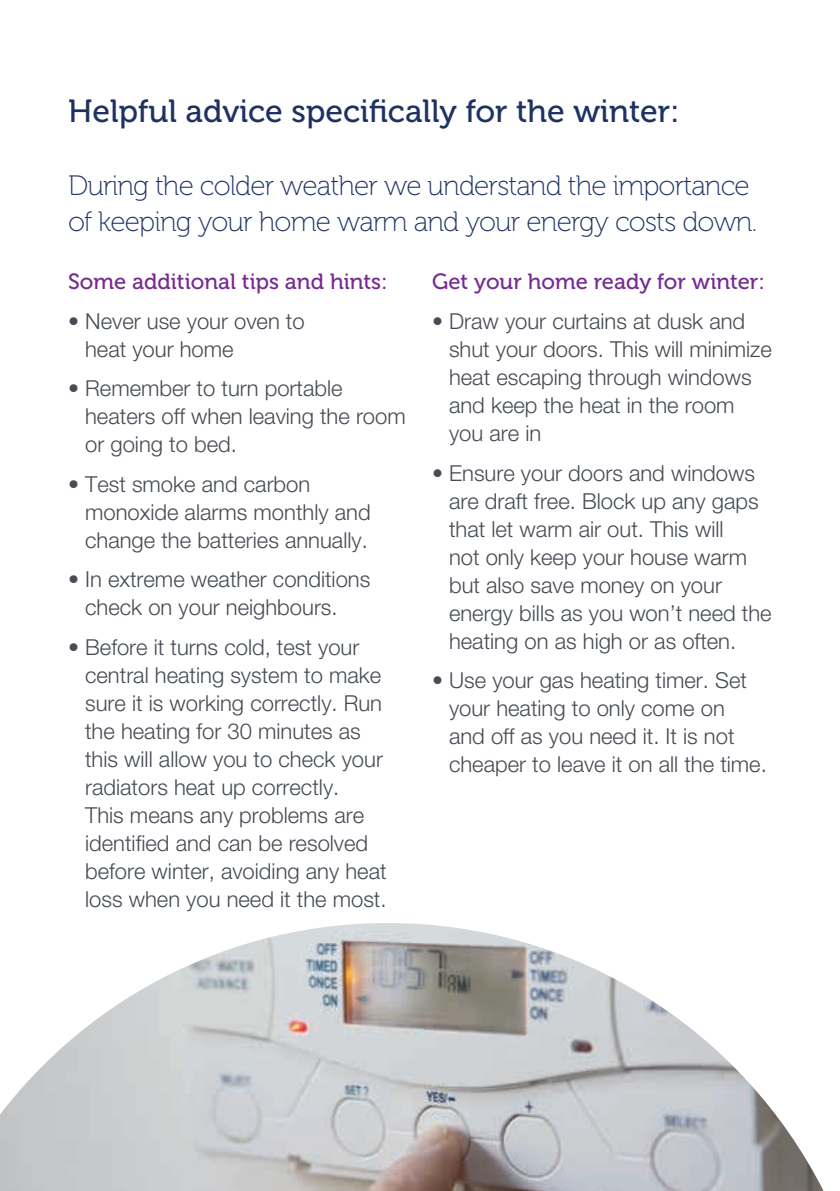
<style>
.page{position:relative;width:840px;height:1191px;background:#fff}
.page>*{position:absolute;margin:0;border:0;box-sizing:border-box;transform-origin:0 0}
.t1{font:32px "Museo 500";color:#1e3262}
.t2{font:28px/36px "Museo 100";letter-spacing:-.03em;color:#1e3262}
.t3{font:300 22px/28px "Helvetica Neue LT Std";color:#464b54}
.t4{font:22px "Museo 500";color:#772a91}
</style>
<div class="page">
<img style="left:0;top:923px;width:823px;height:268px">
<h1 class="t1" style="left:68px;top:93px;width:612px">Helpful advice specifically for the winter:</h1>
<p class="t2" style="left:68px;top:168px;width:690px">During the colder weather we understand the importance of keeping your home warm and your energy costs down.</p>
<p class="t4" style="left:68px;top:269px;width:321px">Some additional tips and hints:</p>
<p class="t4" style="left:432px;top:269px;width:334px">Get your home ready for winter:</p>
<p class="t3" style="left:85px;top:307px;width:221px;text-indent:-17px">• Never use your oven to heat your home</p>
<p class="t3" style="left:85px;top:374px;width:322px;text-indent:-17px">• Remember to turn portable heaters off when leaving the room or going to bed.</p>
<p class="t3" style="left:85px;top:469px;width:287px;text-indent:-17px">• Test smoke and carbon monoxide alarms monthly and change the batteries annually.</p>
<p class="t3" style="left:85px;top:565px;width:286px;text-indent:-17px">• In extreme weather conditions check on your neighbours.</p>
<p class="t3" style="left:85px;top:632px;width:303px;text-indent:-17px">• Before it turns cold, test your central heating system to make sure it is working correctly. Run the heating for 30 minutes as this will allow you to check your radiators heat up correctly.<br>This means any problems are identified and can be resolved before winter, avoiding any heat loss when you need it the most.</p>
<p class="t3" style="left:449px;top:307px;width:324px;text-indent:-17px">• Draw your curtains at dusk and shut your doors. This will minimize heat escaping through windows and keep the heat in the room you are in</p>
<p class="t3" style="left:449px;top:458px;width:324px;text-indent:-17px">• Ensure your doors and windows are draft free. Block up any gaps that let warm air out. This will<br>not only keep your house warm but also save money on your energy bills as you won’t need the heating on as high or as often.</p>
<p class="t3" style="left:449px;top:665px;width:319px;text-indent:-17px">• Use your gas heating timer. Set your heating to only come on<br>and off as you need it. It is not cheaper to leave it on all the time.</p>
</div>
